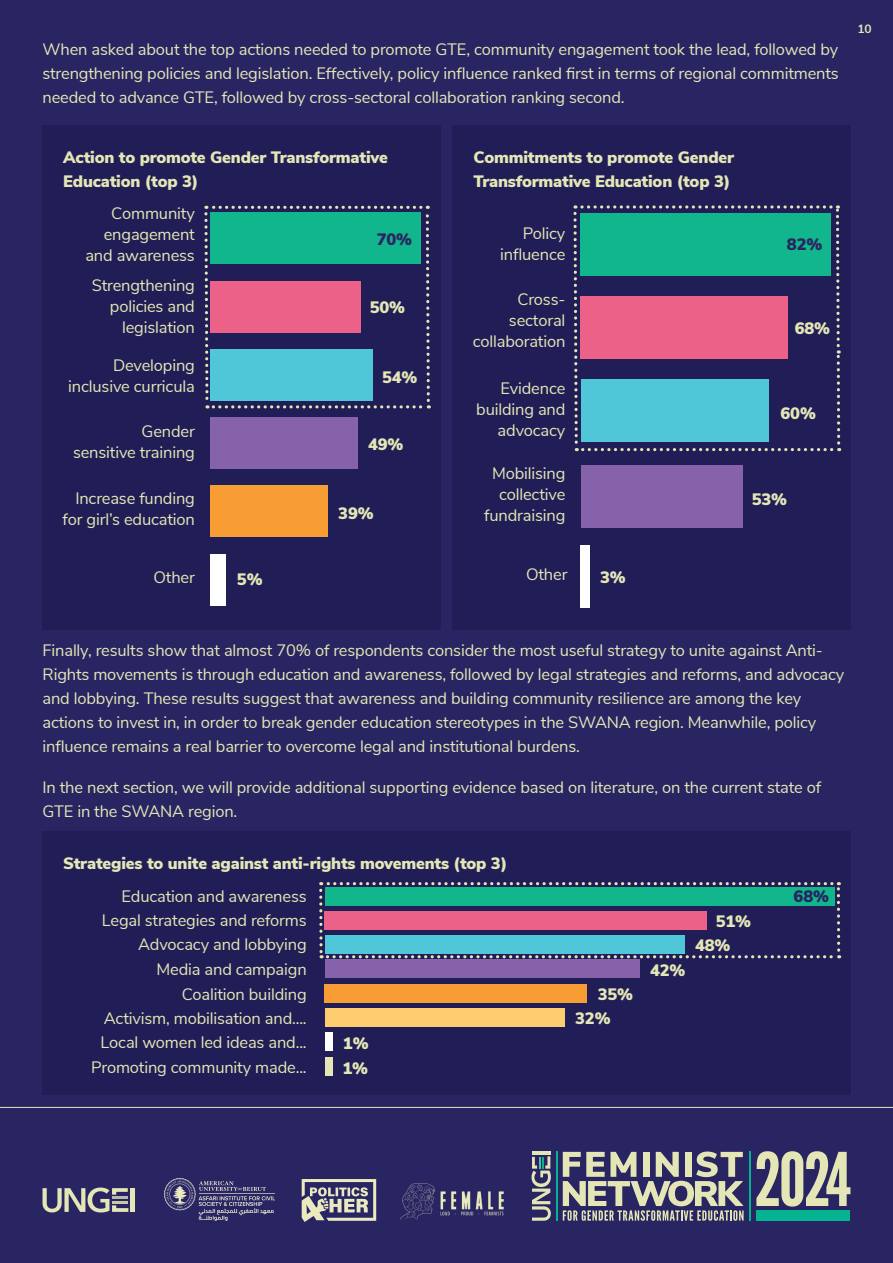
<style>
.page{position:relative;width:893px;height:1263px;background:#282562}
.page>*{position:absolute;margin:0;border:0;box-sizing:border-box;transform-origin:0 0}
.diagram_label{font:16.5px/21px "Nunito Sans";letter-spacing:-.01em;color:#e4e6b6;text-align:right}
.t1{font:900 16.5px/24px "Nunito Sans";letter-spacing:-.01em;color:#e4e6b6}
.t2{font:900 16.5px "Nunito Sans";color:#282562}
.t3{font:700 12px "Nunito Sans";color:#e4e6b6}
</style>
<div class="page">
<hr style="left:0;top:1107px;width:893px;height:1px;background:#e4e6b6">
<svg style="left:756px;top:1151px;width:94px;height:55px"></svg>
<svg style="left:531px;top:1156px;width:20px;height:65px"></svg>
<hr style="left:532px;top:1151px;width:18px;height:4px;background:#e4e6b6">
<svg style="left:563px;top:1151px;width:181px;height:70px"></svg>
<hr style="left:556px;top:1151px;width:1px;height:70px;background:#04b390">
<hr style="left:749px;top:1151px;width:2px;height:70px;background:#04b390">
<div style="left:756px;top:1210px;width:94px;height:11px;background:#04b390"></div>
<svg style="left:43px;top:1187px;width:85px;height:25px"></svg>
<hr style="left:131px;top:1188px;width:4px;height:24px;background:#e4e6b6">
<img style="left:301px;top:1179px;width:76px;height:43px">
<img style="left:400px;top:1183px;width:104px;height:37px">
<img style="left:165px;top:1179px;width:109px;height:41px">
<div style="left:452px;top:125px;width:399px;height:504px;background:#211e57"></div>
<svg style="left:573px;top:205px;width:268px;height:246px"></svg>
<div style="left:581px;top:213px;width:250px;height:63px;background:#12b68d"></div>
<div style="left:581px;top:379px;width:187px;height:63px;background:#50c6d9"></div>
<div style="left:581px;top:296px;width:207px;height:63px;background:#ec6187"></div>
<div style="left:581px;top:465px;width:161px;height:62px;background:#8662aa"></div>
<div style="left:581px;top:546px;width:9px;height:62px;background:#fff"></div>
<div style="left:42px;top:125px;width:399px;height:504px;background:#211e57"></div>
<div style="left:211px;top:417px;width:147px;height:52px;background:#8662aa"></div>
<div style="left:211px;top:486px;width:117px;height:51px;background:#f89d33"></div>
<div style="left:211px;top:555px;width:15px;height:51px;background:#fff"></div>
<svg style="left:204px;top:206px;width:227px;height:202px"></svg>
<div style="left:43px;top:831px;width:808px;height:264px;background:#211e57"></div>
<svg style="left:319px;top:882px;width:521px;height:76px"></svg>
<div style="left:325px;top:887px;width:509px;height:19px;background:#12b68d"></div>
<div style="left:325px;top:936px;width:359px;height:18px;background:#50c6d9"></div>
<div style="left:325px;top:912px;width:382px;height:18px;background:#ec6187"></div>
<div style="left:325px;top:960px;width:314px;height:18px;background:#8662aa"></div>
<div style="left:325px;top:984px;width:262px;height:18px;background:#f89d33"></div>
<div style="left:325px;top:1008px;width:240px;height:18px;background:#fecd70"></div>
<div style="left:325px;top:1033px;width:7px;height:18px;background:#fff"></div>
<div style="left:325px;top:1057px;width:7px;height:18px;background:#e4e6b6"></div>
<p class="diagram_label" style="left:43px;top:36px;width:798px;line-height:24px;text-align:justify">When asked about the top actions needed to promote GTE, community engagement took the lead, followed by strengthening policies and legislation. Effectively, policy influence ranked first in terms of regional commitments needed to advance GTE, followed by cross-sectoral collaboration ranking second.</p>
<p class="t1" style="left:63px;top:144px;width:326px">Action to promote Gender Transformative<br>Education (top 3)</p>
<p class="diagram_label" style="left:85px;top:202px;width:111px">Community engagement and awareness</p>
<p class="diagram_label" style="left:92px;top:273px;width:105px">Strengthening policies and legislation</p>
<p class="diagram_label" style="left:68px;top:353px;width:128px">Developing inclusive curricula</p>
<p class="diagram_label" style="left:73px;top:419px;width:123px">Gender<br>sensitive training</p>
<p class="diagram_label" style="left:63px;top:486px;width:134px">Increase funding for girl’s education</p>
<p class="t2" style="left:377px;top:227px;width:37px">70%</p>
<p class="t1" style="left:370px;top:295px;width:37px">50%</p>
<p class="t1" style="left:382px;top:364px;width:37px">54%</p>
<p class="t1" style="left:368px;top:431px;width:37px">49%</p>
<p class="t1" style="left:338px;top:501px;width:37px">39%</p>
<p class="t1" style="left:473px;top:144px;width:262px">Commitments to promote Gender<br>Transformative Education (top 3)</p>
<p class="diagram_label" style="left:500px;top:222px;width:67px">Policy influence</p>
<p class="diagram_label" style="left:473px;top:288px;width:94px">Cross&shy;sectoral collaboration</p>
<p class="diagram_label" style="left:476px;top:377px;width:91px">Evidence building and advocacy</p>
<p class="diagram_label" style="left:484px;top:462px;width:83px">Mobilising collective fundraising</p>
<p class="diagram_label" style="left:153px;top:566px;width:43px">Other</p>
<p class="diagram_label" style="left:526px;top:562px;width:43px">Other</p>
<p class="t1" style="left:237px;top:567px;width:27px">5%</p>
<p class="t1" style="left:600px;top:564px;width:27px">3%</p>
<p class="t2" style="left:787px;top:232px;width:37px">82%</p>
<p class="t1" style="left:795px;top:315px;width:37px">68%</p>
<p class="t1" style="left:780px;top:400px;width:37px">60%</p>
<p class="t1" style="left:752px;top:486px;width:37px">53%</p>
<p class="t3" style="left:857px;top:20px;width:16px">10</p>
<p class="diagram_label" style="left:43px;top:637px;width:803px;line-height:24px;text-align:left">Finally, results show that almost 70% of respondents consider the most useful strategy to unite against Anti-Rights movements is through education and awareness, followed by legal strategies and reforms, and advocacy and lobbying. These results suggest that awareness and building community resilience are among the key actions to invest in, in order to break gender education stereotypes in the SWANA region. Meanwhile, policy influence remains a real barrier to overcome legal and institutional burdens.</p>
<p class="diagram_label" style="left:43px;top:774px;width:780px;line-height:24px;text-align:left">In the next section, we will provide additional supporting evidence based on literature, on the current state of<br>GTE in the SWANA region.</p>
<p class="t1" style="left:63px;top:851px;width:446px">Strategies to unite against anti-rights movements (top 3)</p>
<p class="diagram_label" style="left:122px;top:885px;width:187px">Education and awareness</p>
<p class="diagram_label" style="left:102px;top:909px;width:206px">Legal strategies and reforms</p>
<p class="diagram_label" style="left:138px;top:933px;width:170px">Advocacy and lobbying</p>
<p class="diagram_label" style="left:182px;top:982px;width:126px">Coalition building</p>
<p class="diagram_label" style="left:157px;top:958px;width:152px">Media and campaign</p>
<p class="diagram_label" style="left:104px;top:1007px;width:204px">Activism, mobilisation and....</p>
<p class="diagram_label" style="left:101px;top:1031px;width:208px">Local women led ideas and...</p>
<p class="diagram_label" style="left:91px;top:1055px;width:217px">Promoting community made...</p>
<p class="t1" style="left:343px;top:1031px;width:27px">1%</p>
<p class="t1" style="left:342px;top:1055px;width:27px">1%</p>
<p class="t1" style="left:598px;top:981px;width:37px">35%</p>
<p class="t1" style="left:575px;top:1006px;width:37px">32%</p>
<p class="t1" style="left:650px;top:958px;width:37px">42%</p>
<p class="t1" style="left:716px;top:909px;width:37px">51%</p>
<p class="t1" style="left:695px;top:932px;width:37px">48%</p>
<p class="t2" style="left:794px;top:884px;width:37px">68%</p>
</div>
